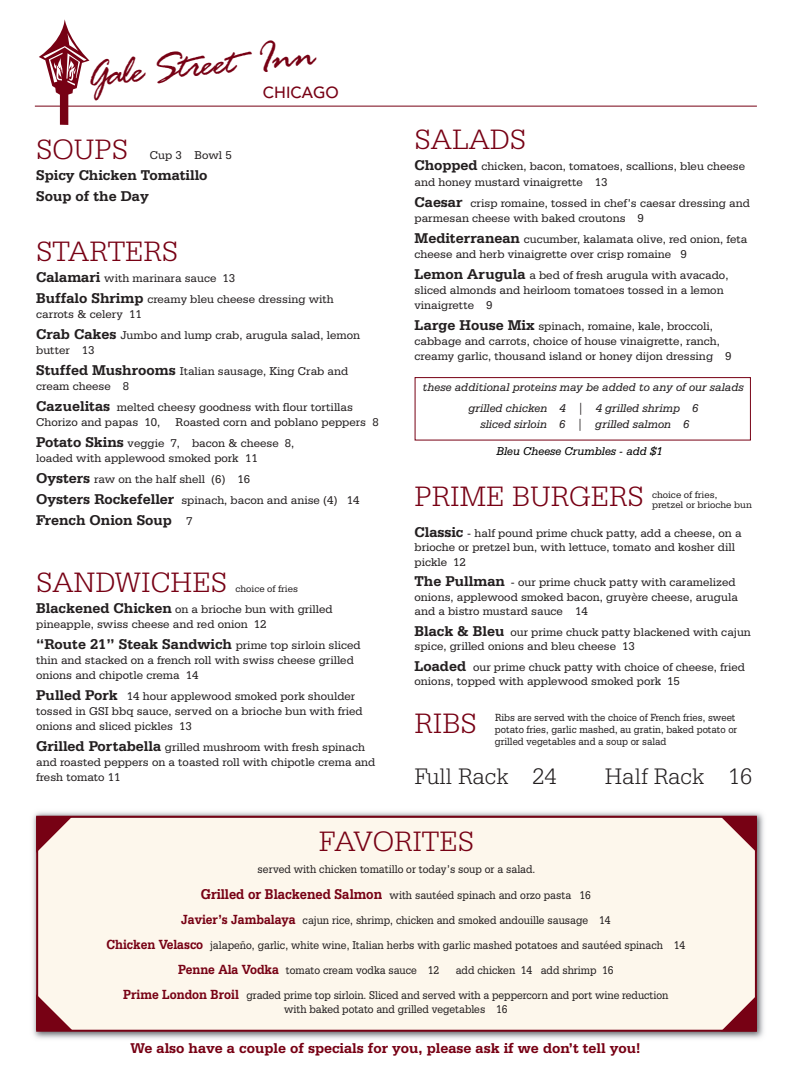
<style>
.page{position:relative;width:792px;height:1079px;background:#fff}
.page>*{position:absolute;margin:0;border:0;box-sizing:border-box;transform-origin:0 0}
.t1{font:42px "Rage Italic Plain";color:#770114}
.t2{font:300 30px "Serifa BT";color:#770114}
.t3{font:300 24px "Serifa BT";color:#231f20}
.t4{font:500 16px "Avenir";color:#770114}
.t5{font:700 15px/21px "Serifa BT";color:#231f20}
.t6{font:700 15px "Serifa BT";color:#770114}
.t7{font:12px/15px "Serifa BT";color:#231f20}
.t8{font:12px/25px "Serifa BT";color:#231f20;scale:.9 1}
.t9{font:italic 12px/21px "Serifa BT";color:#231f20;text-align:center}
.t10{font:italic 12px "Serifa BT";color:#000}
.t11{font:11px/12px "Serifa BT";color:#231f20;scale:.9 1}
.t12{font:10px/10px "Serifa BT";color:#231f20}
.s1{font-weight:700;font-size:15px}
.s2{font-weight:400;font-size:12px}
.s3{font-weight:700;font-size:15px;color:#770114}
.s4{font-weight:700;font-size:14px;color:#770114}
</style>
<div class="page">
<img style="left:33px;top:812px;width:731px;height:227px">
<div style="left:38px;top:817px;width:716px;height:212px;background:#fdf7ec"></div>
<div style="left:36px;top:815px;width:720px;height:216px;border:2px solid #770114"></div>
<hr style="left:35px;top:106px;width:721px;height:1px;background:#770114">
<svg style="left:39px;top:19px;width:59px;height:106px"></svg>
<svg style="left:36px;top:816px;width:36px;height:36px"></svg>
<svg style="left:720px;top:994px;width:36px;height:36px"></svg>
<svg style="left:36px;top:993px;width:36px;height:36px"></svg>
<svg style="left:720px;top:816px;width:36px;height:36px"></svg>
<div style="left:414px;top:377px;width:336px;height:63px;border:1px solid #770114"></div>
<h1 class="t1" style="left:85px;top:62px;width:231px;rotate:-6deg">Gale Street Inn</h1>
<h3 class="t4" style="left:263px;top:86px;width:77px">CHICAGO</h3>
<h2 class="t2" style="left:36px;top:137px;width:94px">SOUPS</h2>
<p class="t7" style="left:150px;top:148px;width:83px">Cup 3 Bowl 5</p>
<p class="t5" style="left:36px;top:166px;width:173px">Spicy Chicken Tomatillo<br>Soup of the Day</p>
<h2 class="t2" style="left:36px;top:239px;width:143px">STARTERS</h2>
<p class="t7" style="left:36px;top:268px;width:299px;line-height:21px"><span class="s1">Calamari</span> with marinara sauce 13<br><span class="s1">Buffalo Shrimp</span> creamy bleu cheese dressing with</p>
<p class="t7" style="left:36px;top:304px;width:325px;line-height:21px">carrots &amp; celery 11<br><span class="s1">Crab Cakes</span> Jumbo and lump crab, arugula salad, lemon</p>
<p class="t7" style="left:36px;top:340px;width:313px;line-height:21px">butter 13<br><span class="s1">Stuffed Mushrooms</span> Italian sausage, King Crab and</p>
<p class="t7" style="left:36px;top:376px;width:318px;line-height:21px">cream cheese 8<br><span class="s1">Cazuelitas</span> melted cheesy goodness with flour tortillas</p>
<p class="t7" style="left:36px;top:415px;width:126px">Chorizo and papas 10,</p>
<p class="t7" style="left:36px;top:412px;width:344px;line-height:21px;text-indent:139px">Roasted corn and poblano peppers 8<br><span class="s1">Potato Skins</span> veggie 7, bacon &amp; cheese 8,</p>
<p class="t7" style="left:36px;top:448px;width:325px;line-height:21px">loaded with applewood smoked pork 11<br><span class="s1">Oysters</span> raw on the half shell (6) 16<br><span class="s1">Oysters Rockefeller</span> spinach, bacon and anise (4) 14</p>
<p class="t5" style="left:36px;top:510px;width:158px">French Onion Soup <span class="s2">7</span></p>
<h2 class="t2" style="left:36px;top:570px;width:192px">SANDWICHES</h2>
<p class="t12" style="left:235px;top:584px;width:64px">choice of fries</p>
<p class="t7" style="left:36px;top:602px;width:298px"><span class="s1">Blackened Chicken</span> on a brioche bun with grilled pineapple, swiss cheese and red onion 12</p>
<p class="t5" style="left:36px;top:635px;width:326px">“Route 21” Steak Sandwich <span class="s2">prime top sirloin sliced</span></p>
<p class="t7" style="left:36px;top:653px;width:319px">thin and stacked on a french roll with swiss cheese grilled onions and chipotle crema 14</p>
<p class="t7" style="left:36px;top:689px;width:328px"><span class="s1">Pulled Pork</span> 14 hour applewood smoked pork shoulder tossed in GSI bbq sauce, served on a brioche bun with fried onions and sliced pickles 13</p>
<p class="t7" style="left:36px;top:740px;width:340px"><span class="s1">Grilled Portabella</span> grilled mushroom with fresh spinach and roasted peppers on a toasted roll with chipotle crema and fresh tomato 11</p>
<h2 class="t2" style="left:414px;top:128px;width:113px">SALADS</h2>
<p class="t7" style="left:414px;top:160px;width:332px"><span class="s1">Chopped</span> chicken, bacon, tomatoes, scallions, bleu cheese and honey mustard vinaigrette 13</p>
<p class="t7" style="left:414px;top:196px;width:337px"><span class="s1">Caesar</span> crisp romaine, tossed in chef’s caesar dressing and parmesan cheese with baked croutons 9</p>
<p class="t7" style="left:414px;top:232px;width:334px"><span class="s1">Mediterranean</span> cucumber, kalamata olive, red onion, feta cheese and herb vinaigrette over crisp romaine 9</p>
<p class="t7" style="left:414px;top:268px;width:315px"><span class="s1">Lemon Arugula</span> a bed of fresh arugula with avacado, sliced almonds and heirloom tomatoes tossed in a lemon vinaigrette 9</p>
<p class="t7" style="left:414px;top:319px;width:318px"><span class="s1">Large House Mix</span> spinach, romaine, kale, broccoli, cabbage and carrots, choice of house vinaigrette, ranch, creamy garlic, thousand island or honey dijon dressing 9</p>
<p class="t9" style="left:423px;top:377px;width:322px">these additional proteins may be added to any of our salads grilled chicken 4 | 4 grilled shrimp 6</p>
<p class="t9" style="left:480px;top:414px;width:210px">sliced sirloin 6 | grilled salmon 6</p>
<p class="t10" style="left:496px;top:447px;width:168px">Bleu Cheese Crumbles - add $1</p>
<h2 class="t2" style="left:414px;top:484px;width:231px">PRIME BURGERS</h2>
<p class="t12" style="left:651px;top:490px;width:101px">choice of fries ,<br>pretzel or brioche bun</p>
<p class="t7" style="left:414px;top:526px;width:328px;line-height:14.5px"><span class="s1">Classic</span> - half pound prime chuck patty, add a cheese, on a brioche or pretzel bun, with lettuce, tomato and kosher dill pickle 12</p>
<p class="t7" style="left:414px;top:576px;width:324px;line-height:14.5px"><span class="s1">The Pullman</span> - our prime chuck patty with caramelized onions, applewood smoked bacon, gruyère cheese, arugula and a bistro mustard sauce 14</p>
<p class="t7" style="left:414px;top:625px;width:338px;line-height:14.5px"><span class="s1">Black &amp; Bleu</span> our prime chuck patty blackened with cajun spice, grilled onions and bleu cheese 13</p>
<p class="t7" style="left:414px;top:660px;width:332px;line-height:14.5px"><span class="s1">Loaded</span> our prime chuck patty with choice of cheese, fried onions, topped with applewood smoked pork 15</p>
<h2 class="t2" style="left:414px;top:711px;width:64px">RIBS</h2>
<p class="t11" style="left:494px;top:712px;width:271px">Ribs are served with the choice of French fries, sweet potato fries, garlic mashed, au gratin, baked potato or grilled vegetables and a soup or salad</p>
<h3 class="t3" style="left:414px;top:766px;width:144px">Full Rack 24</h3>
<h3 class="t3" style="left:604px;top:766px;width:149px">Half Rack 16</h3>
<h2 class="t2" style="left:319px;top:829px;width:157px">FAVORITES</h2>
<p class="t8" style="left:257px;top:857px;width:310px">served with chicken tomatillo or today’s soup or a salad.</p>
<p class="t8" style="left:201px;top:883px;width:435px"><span class="s3">Grilled or Blackened Salmon</span> with sautéed spinach and orzo pasta 16</p>
<p class="t8" style="left:181px;top:908px;width:478px"><span class="s4">Javier’s Jambalaya</span> cajun rice, shrimp, chicken and smoked andouille sausage 14</p>
<p class="t8" style="left:106px;top:933px;width:644px"><span class="s4">Chicken Velasco</span> jalapeño, garlic, white wine, Italian herbs with garlic mashed potatoes and sautéed spinach 14</p>
<p class="t8" style="left:178px;top:958px;width:291px"><span class="s4">Penne Ala Vodka</span> tomato cream vodka sauce 12</p>
<p class="t8" style="left:123px;top:958px;width:607px;text-indent:332px">add chicken 14 add shrimp 16<br><span class="s4">Prime London Broil</span> graded prime top sirloin. Sliced and served with a peppercorn and port wine reduction</p>
<p class="t8" style="left:284px;top:996px;width:249px">with baked potato and grilled vegetables 16</p>
<p class="t6" style="left:130px;top:1042px;width:511px">We also have a couple of specials for you, please ask if we don’t tell you!</p>
</div>
